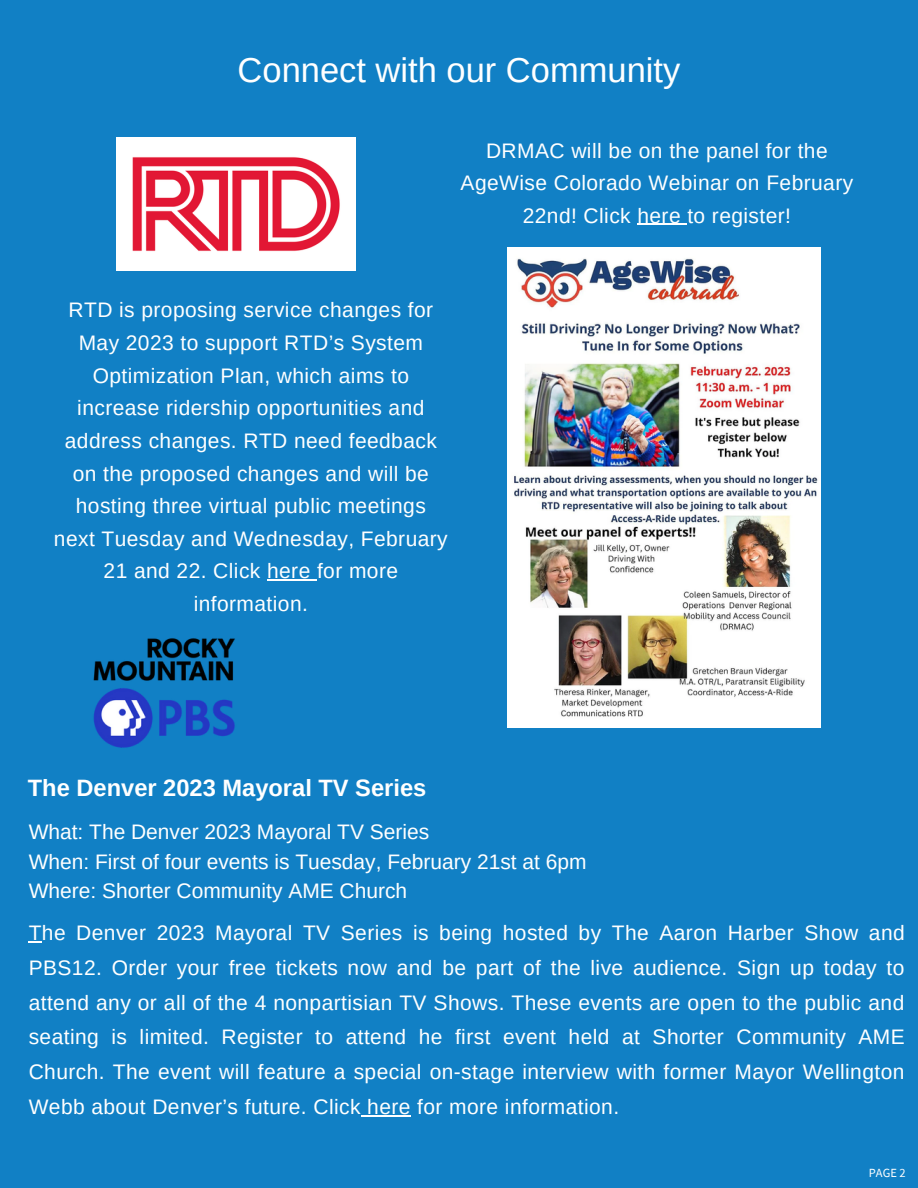
<style>
.page{position:relative;width:918px;height:1188px;background:#1180c5}
.page>*{position:absolute;margin:0;border:0;box-sizing:border-box;transform-origin:0 0}
.t1{font:34.5px "Arimo";color:#fff}
.t2{font:700 23.7px "Arimo";color:#fff}
.t3{font:21px/32.7px "Arimo";letter-spacing:.02em;color:#fff;text-align:center}
.t4{font:21px/29.2px "Arimo";color:#fff}
.t5{font:12.45px "Source Sans Pro";color:#fff}
</style>
<div class="page">
<img style="left:508px;top:247px;width:313px;height:481px">
<img style="left:93px;top:638px;width:142px;height:110px">
<svg style="left:29px;top:941px;width:13px;height:1px"></svg>
<hr style="left:361px;top:1115px;width:50px;height:1px;background:#fff">
<hr style="left:637px;top:224px;width:50px;height:1px;background:#fff">
<hr style="left:267px;top:580px;width:50px;height:1px;background:#fff">
<img style="left:117px;top:138px;width:238px;height:132px">
<h1 class="t1" style="left:238px;top:51px;width:444px">Connect with our Community</h1>
<p class="t3" style="left:461px;top:134px;width:394px">DRMAC will be on the panel for the<br>AgeWise Colorado Webinar on February<br>22nd! Click here to register!</p>
<p class="t3" style="left:54px;top:294px;width:395px">RTD is proposing service changes for<br>May 2023 to support RTD’s System<br>Optimization Plan, which aims to increase ridership opportunities and address changes. RTD need feedback on the proposed changes and will be hosting three virtual public meetings next Tuesday and Wednesday, February<br>21 and 22. Click here for more information.</p>
<p class="t2" style="left:28px;top:775px;width:400px">The Denver 2023 Mayoral TV Series</p>
<p class="t4" style="left:29px;top:817px;width:559px">What: The Denver 2023 Mayoral TV Series<br>When: First of four events is Tuesday, February 21st at 6pm<br>Where: Shorter Community AME Church</p>
<p class="t3" style="left:29px;top:915px;width:878px;line-height:34.8px;text-align:justify">The Denver 2023 Mayoral TV Series is being hosted by The Aaron Harber Show and PBS12. Order your free tickets now and be part of the live audience. Sign up today to attend any or all of the 4 nonpartisian TV Shows. These events are open to the public and seating is limited. Register to attend he first event held at Shorter Community AME Church. The event will feature a special on-stage interview with former Mayor Wellington Webb about Denver’s future. Click here for more information.</p>
<p class="t5" style="left:869px;top:1165px;width:38px">PAGE 2</p>
</div>
